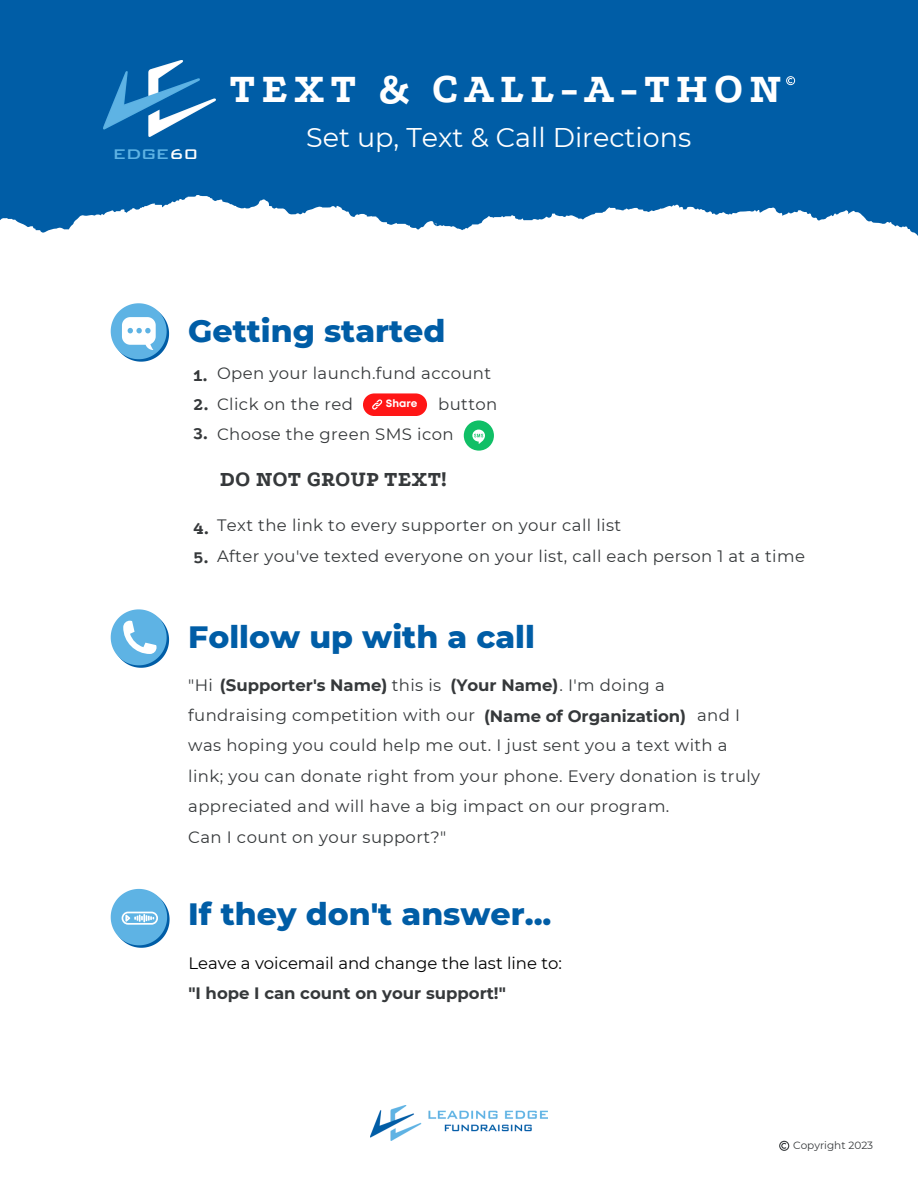
<style>
.page{position:relative;width:918px;height:1188px;background:#fff}
.page>*{position:absolute;margin:0;border:0;box-sizing:border-box;transform-origin:0 0}
.t1{font:800 43.5px "Podkova";letter-spacing:.13em;color:#fff}
.t2{font:800 31.5px "Montserrat";color:#005da6}
.t3{font:27px "Montserrat";color:#fff}
.t4{font:800 22.5px "Podkova";color:#36393b}
.t5{font:800 18px/29.2px "Podkova";color:#36393b;text-align:justify}
.t6{font:16.5px/30.3px "Montserrat";letter-spacing:.025em;color:#36393b}
.t7{font:700 16.5px "Montserrat";color:#36393b}
.t8{font:16.5px "Montserrat";color:#000}
.t9{font:500 13.95px "Morris Sans W01";color:#5eb3e4}
.t10{font:10.5px "Montserrat";color:#36393b}
.t11{font:700 10.5px "Mont";color:#fff}
.s1{color:#fff}
.s2{font-weight:400}
.s3{font-weight:700}
</style>
<div class="page">
<svg style="left:0;top:0;width:918px;height:236px;background:#186cae"></svg>
<svg style="left:111px;top:303px;width:58px;height:59px"></svg>
<svg style="left:111px;top:609px;width:58px;height:59px"></svg>
<div style="left:464px;top:420px;width:30px;height:31px;background:#10bf66;border-radius:50%"></div>
<svg style="left:472px;top:430px;width:13px;height:14px"></svg>
<svg style="left:111px;top:889px;width:59px;height:59px"></svg>
<img style="left:370px;top:1106px;width:178px;height:35px">
<img style="left:103px;top:60px;width:113px;height:77px">
<svg style="left:786px;top:76px;width:9px;height:9px"></svg>
<svg style="left:779px;top:1141px;width:10px;height:10px"></svg>
<div style="left:363px;top:393px;width:64px;height:23px;background:#ff1616;border-radius:11px"></div>
<svg style="left:372px;top:399px;width:10px;height:11px"></svg>
<p class="t9" style="left:113px;top:145px;width:86px">EDGE<span class="s1">60</span></p>
<h1 class="t1" style="left:230px;top:65px;width:553px">TEXT &amp; CALL-A-THON</h1>
<h3 class="t3" style="left:306px;top:121px;width:387px">Set up, Text &amp; Call Directions</h3>
<h2 class="t2" style="left:188px;top:312px;width:259px">Getting started</h2>
<p class="t5" style="left:193px;top:361px;width:16px">1.<br>2.<br>3.</p>
<p class="t6" style="left:217px;top:358px;width:276px">Open your launch.fund account<br>Click on the red</p>
<p class="t6" style="left:217px;top:389px;width:282px;text-indent:221px">button<br>Choose the green SMS icon</p>
<p class="t11" style="left:386px;top:400px;width:33px">Share</p>
<h3 class="t4" style="left:220px;top:466px;width:229px">DO NOT GROUP TEXT!</h3>
<p class="t5" style="left:193px;top:514px;width:17px">4.<br>5.</p>
<p class="t6" style="left:217px;top:510px;width:589px">Text the link to every supporter on your call list<br>After you've texted everyone on your list, call each person 1 at a time</p>
<h2 class="t2" style="left:188px;top:618px;width:348px">Follow up with a call</h2>
<p class="t7" style="left:188px;top:675px;width:201px"><span class="s2">"Hi</span> (Supporter's Name)</p>
<p class="t6" style="left:188px;top:671px;width:478px;line-height:29.7px;text-indent:262px"><span class="s3">(Your Name)</span>. I'm doing a fundraising competition with our</p>
<p class="t6" style="left:383px;top:670px;width:60px">, this is</p>
<p class="t6" style="left:188px;top:700px;width:574px;text-indent:509px">and I was hoping you could help me out. I just sent you a text with a link; you can donate right from your phone. Every donation is truly appreciated and will have a big impact on our program.<br>Can I count on your support?"</p>
<p class="t7" style="left:484px;top:706px;width:204px">(Name of Organization)</p>
<h2 class="t2" style="left:188px;top:895px;width:365px">If they don't answer...</h2>
<p class="t8" style="left:188px;top:953px;width:375px">Leave a voicemail and change the last line to:</p>
<p class="t7" style="left:188px;top:983px;width:319px">"I hope I can count on your support!"</p>
<p class="t10" style="left:793px;top:1139px;width:82px">Copyright 2023</p>
</div>
